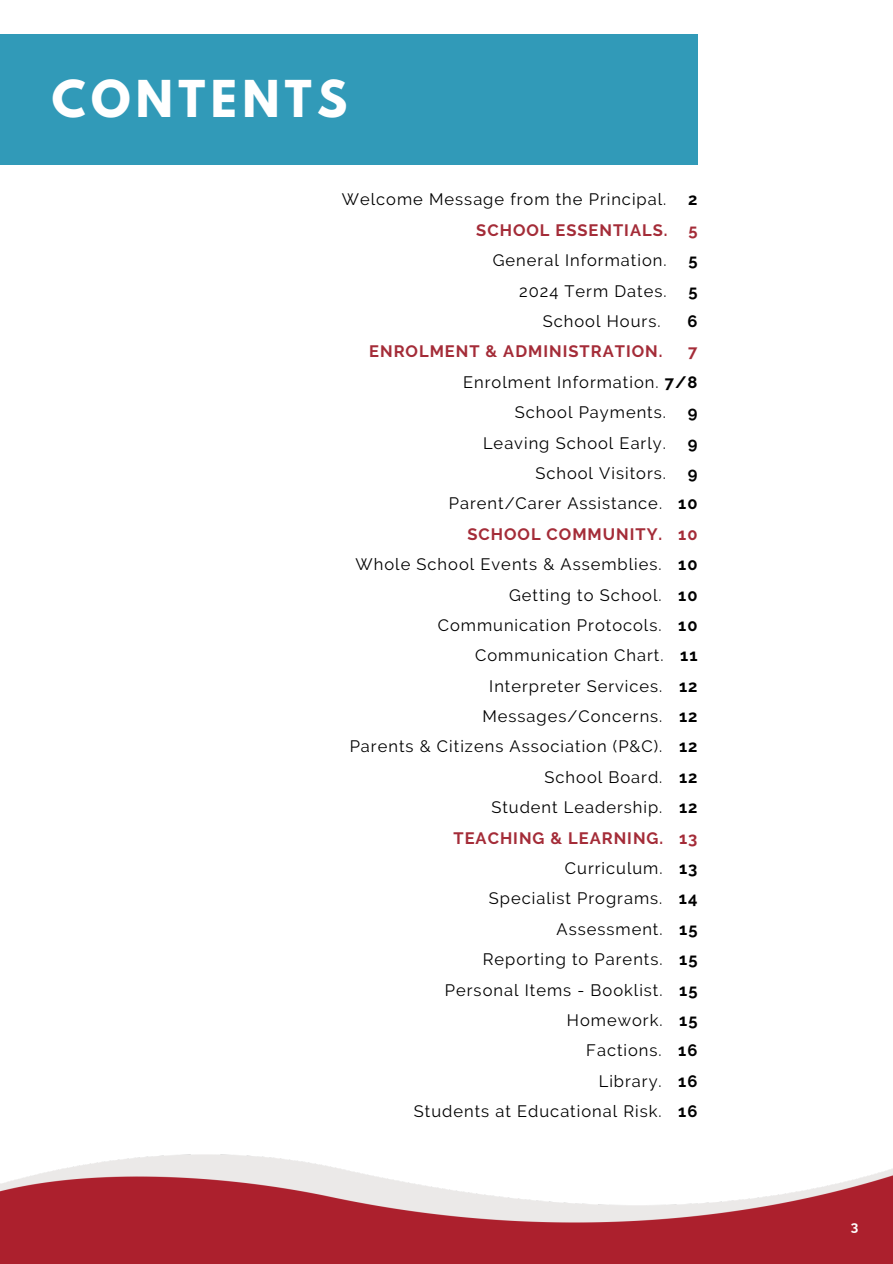
<style>
.page{position:relative;width:893px;height:1264px;background:#fff}
.page>*{position:absolute;margin:0;border:0;box-sizing:border-box;transform-origin:0 0}
.t1{font:700 45px "League Spartan";letter-spacing:.12em;color:#fff}
.t2{font:16.5px "Raleway";letter-spacing:.06em;color:#000}
.t3{font:700 16.5px "Raleway";letter-spacing:.06em;color:#a42c38}
.t4{font:700 16.5px "Raleway";color:#000}
.t5{font:700 13.5px "Raleway";color:#fefffe}
.s1{font-weight:700}
</style>
<div class="page">
<div style="left:0;top:35px;width:697px;height:129px;background:#319ab8"></div>
<img style="left:0;top:1154px;width:892px;height:109px">
<p class="t1" style="left:52px;top:76px;width:297px">CONTENTS</p>
<h1 class="t2" style="left:342px;top:190px;width:326px">Welcome Message from the Principal.</h1>
<h1 class="t4" style="left:688px;top:190px;width:11px">2</h1>
<p class="t3" style="left:476px;top:220px;width:193px">SCHOOL ESSENTIALS.</p>
<p class="t3" style="left:688px;top:220px;width:11px">5</p>
<p class="t2" style="left:493px;top:251px;width:175px">General Information.</p>
<p class="t4" style="left:688px;top:251px;width:11px">5</p>
<p class="t2" style="left:519px;top:281px;width:149px">2024 Term Dates.</p>
<p class="t4" style="left:688px;top:281px;width:11px">5</p>
<p class="t2" style="left:543px;top:311px;width:119px">School Hours.</p>
<p class="t4" style="left:687px;top:311px;width:12px">6</p>
<p class="t3" style="left:369px;top:342px;width:295px">ENROLMENT &amp; ADMINISTRATION.</p>
<p class="t3" style="left:688px;top:342px;width:11px">7</p>
<p class="t2" style="left:463px;top:372px;width:236px">Enrolment Information. <span class="s1">7/8</span></p>
<p class="t2" style="left:514px;top:402px;width:153px">School Payments.</p>
<p class="t4" style="left:687px;top:402px;width:11px">9</p>
<p class="t2" style="left:483px;top:433px;width:184px">Leaving School Early.</p>
<p class="t4" style="left:687px;top:433px;width:11px">9</p>
<p class="t2" style="left:535px;top:463px;width:132px">School Visitors.</p>
<p class="t4" style="left:687px;top:463px;width:11px">9</p>
<p class="t2" style="left:449px;top:494px;width:250px">Parent/Carer Assistance. <span class="s1">10</span></p>
<p class="t3" style="left:467px;top:524px;width:231px">SCHOOL COMMUNITY. 10</p>
<p class="t2" style="left:355px;top:554px;width:343px">Whole School Events &amp; Assemblies. <span class="s1">10</span></p>
<p class="t2" style="left:509px;top:585px;width:190px">Getting to School. <span class="s1">10</span></p>
<p class="t2" style="left:438px;top:615px;width:261px">Communication Protocols. <span class="s1">10</span></p>
<p class="t2" style="left:475px;top:645px;width:224px">Communication Chart. <span class="s1">11</span></p>
<p class="t2" style="left:489px;top:676px;width:210px">Interpreter Services. <span class="s1">12</span></p>
<p class="t2" style="left:482px;top:706px;width:216px">Messages/Concerns. <span class="s1">12</span></p>
<p class="t2" style="left:350px;top:737px;width:349px">Parents &amp; Citizens Association (P&amp;C). <span class="s1">12</span></p>
<p class="t2" style="left:544px;top:767px;width:154px">School Board. <span class="s1">12</span></p>
<p class="t2" style="left:491px;top:797px;width:207px">Student Leadership. <span class="s1">12</span></p>
<p class="t3" style="left:453px;top:828px;width:245px">TEACHING &amp; LEARNING. 13</p>
<p class="t2" style="left:565px;top:858px;width:134px">Curriculum. <span class="s1">13</span></p>
<p class="t2" style="left:489px;top:888px;width:210px">Specialist Programs. <span class="s1">14</span></p>
<p class="t2" style="left:556px;top:919px;width:142px">Assessment. <span class="s1">15</span></p>
<p class="t2" style="left:483px;top:949px;width:216px">Reporting to Parents. <span class="s1">15</span></p>
<p class="t2" style="left:445px;top:980px;width:254px">Personal Items - Booklist. <span class="s1">15</span></p>
<p class="t2" style="left:567px;top:1010px;width:132px">Homework. <span class="s1">15</span></p>
<p class="t2" style="left:586px;top:1040px;width:113px">Factions. <span class="s1">16</span></p>
<p class="t2" style="left:598px;top:1071px;width:100px">Library. <span class="s1">16</span></p>
<p class="t2" style="left:414px;top:1101px;width:285px">Students at Educational Risk. <span class="s1">16</span></p>
<p class="t5" style="left:850px;top:1218px;width:9px">3</p>
</div>
